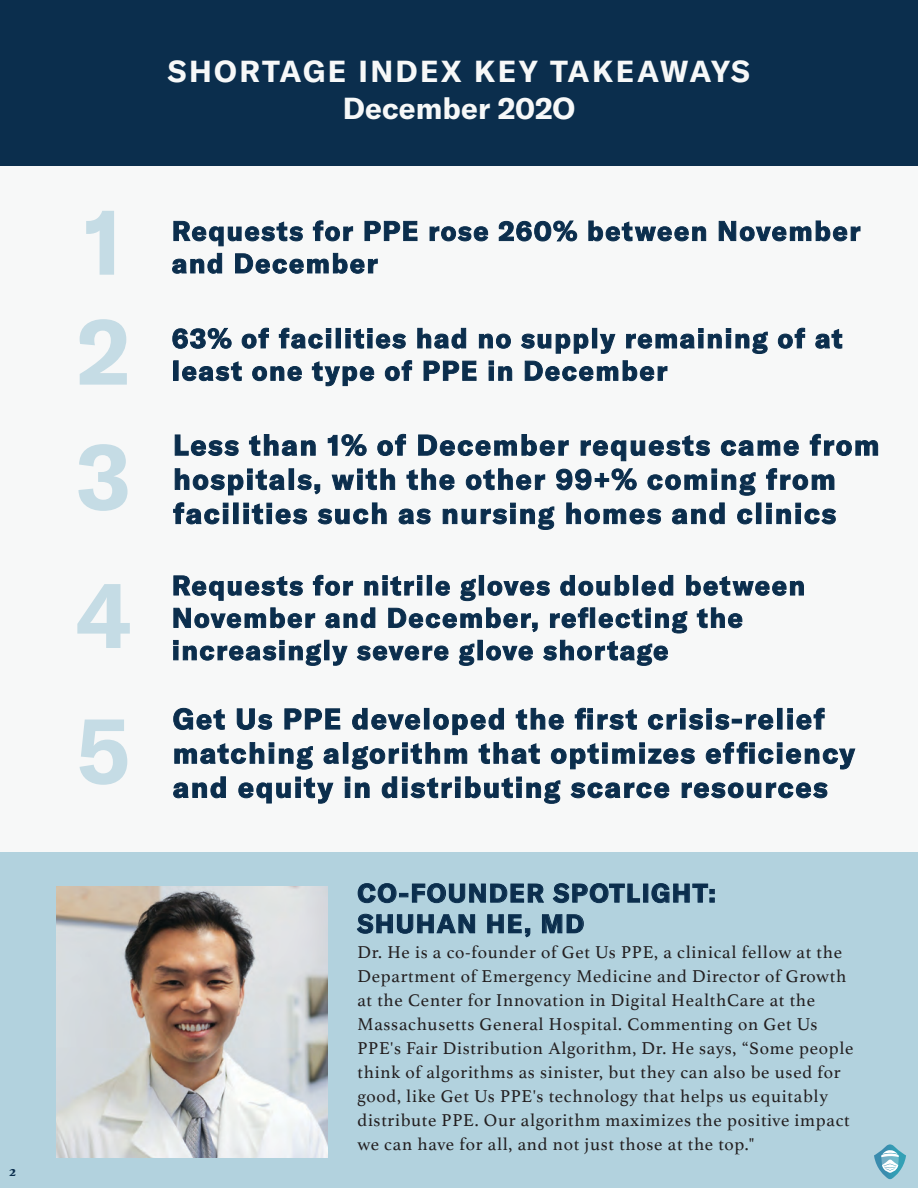
<style>
.page{position:relative;width:918px;height:1188px;background:#fff}
.page>*{position:absolute;margin:0;border:0;box-sizing:border-box;transform-origin:0 0}
.t1{font:700 90px/109.9px "GT America";color:#c5dce5}
.t2{font:700 30px/36.3px "GT America";letter-spacing:.03em;color:#f7f8f8;text-align:center}
.t3{font:700 25.5px/30.6px "GT America";letter-spacing:.06em;color:#0b2e4d}
.t4{font:18px/24px "Athelas";letter-spacing:.04em;color:#231f20}
.t5{font:700 15px "Athelas";color:#0b2e4d;scale:1.11 1}
</style>
<div class="page">
<div style="left:0;top:0;width:918px;height:1187px;background:#f7f8f8"></div>
<div style="left:0;top:0;width:918px;height:166px;background:#0b2e4d"></div>
<div style="left:0;top:852px;width:918px;height:336px;background:#b2d2de"></div>
<svg style="left:358px;top:883px;width:186px;height:20px"></svg>
<svg style="left:553px;top:883px;width:87px;height:20px"></svg>
<div style="left:643px;top:884px;width:5px;height:18px;border:1px solid #0b2e4d"></div>
<svg style="left:652px;top:883px;width:62px;height:20px"></svg>
<svg style="left:357px;top:913px;width:118px;height:21px"></svg>
<svg style="left:487px;top:914px;width:43px;height:23px"></svg>
<svg style="left:542px;top:914px;width:42px;height:20px"></svg>
<img style="left:57px;top:886px;width:270px;height:271px">
<svg style="left:874px;top:1144px;width:32px;height:35px"></svg>
<svg style="left:174px;top:221px;width:129px;height:25px"></svg>
<svg style="left:313px;top:220px;width:40px;height:21px"></svg>
<svg style="left:365px;top:221px;width:52px;height:20px"></svg>
<svg style="left:430px;top:226px;width:58px;height:15px"></svg>
<svg style="left:499px;top:221px;width:78px;height:20px"></svg>
<svg style="left:588px;top:221px;width:118px;height:20px"></svg>
<svg style="left:719px;top:221px;width:141px;height:21px"></svg>
<svg style="left:172px;top:253px;width:50px;height:21px"></svg>
<svg style="left:235px;top:253px;width:143px;height:21px"></svg>
<svg style="left:172px;top:328px;width:60px;height:21px"></svg>
<svg style="left:242px;top:328px;width:27px;height:21px"></svg>
<svg style="left:279px;top:328px;width:52px;height:21px"></svg>
<hr style="left:336px;top:328px;width:4px;height:20px;background:#0b2e4d">
<div style="left:336px;top:328px;width:5px;height:20px;border:1px solid #0b2e4d"></div>
<svg style="left:346px;top:328px;width:60px;height:21px"></svg>
<svg style="left:417px;top:328px;width:49px;height:21px"></svg>
<svg style="left:479px;top:334px;width:32px;height:15px"></svg>
<svg style="left:521px;top:334px;width:67px;height:20px"></svg>
<div style="left:592px;top:328px;width:5px;height:20px;background:#0b2e4d"></div>
<svg style="left:600px;top:334px;width:15px;height:20px"></svg>
<svg style="left:626px;top:328px;width:142px;height:26px"></svg>
<svg style="left:778px;top:328px;width:27px;height:21px"></svg>
<svg style="left:815px;top:329px;width:27px;height:20px"></svg>
<div style="left:174px;top:361px;width:4px;height:20px;border:1px solid #0b2e4d"></div>
<svg style="left:182px;top:361px;width:60px;height:20px"></svg>
<svg style="left:252px;top:366px;width:50px;height:15px"></svg>
<svg style="left:312px;top:361px;width:62px;height:25px"></svg>
<svg style="left:385px;top:360px;width:27px;height:21px"></svg>
<svg style="left:424px;top:361px;width:52px;height:20px"></svg>
<svg style="left:489px;top:361px;width:23px;height:20px"></svg>
<svg style="left:525px;top:360px;width:142px;height:21px"></svg>
<svg style="left:174px;top:575px;width:129px;height:26px"></svg>
<svg style="left:313px;top:575px;width:40px;height:21px"></svg>
<svg style="left:364px;top:575px;width:58px;height:21px"></svg>
<div style="left:427px;top:575px;width:5px;height:20px;background:#0b2e4d"></div>
<svg style="left:436px;top:581px;width:14px;height:15px"></svg>
<svg style="left:460px;top:579px;width:16px;height:22px"></svg>
<div style="left:479px;top:575px;width:5px;height:20px;background:#0b2e4d"></div>
<svg style="left:488px;top:581px;width:62px;height:15px"></svg>
<svg style="left:560px;top:575px;width:69px;height:21px"></svg>
<div style="left:633px;top:575px;width:5px;height:20px;background:#0b2e4d"></div>
<svg style="left:642px;top:575px;width:31px;height:21px"></svg>
<svg style="left:686px;top:575px;width:118px;height:21px"></svg>
<svg style="left:174px;top:607px;width:141px;height:21px"></svg>
<svg style="left:325px;top:607px;width:50px;height:21px"></svg>
<svg style="left:388px;top:607px;width:150px;height:25px"></svg>
<svg style="left:550px;top:607px;width:137px;height:26px"></svg>
<svg style="left:697px;top:607px;width:45px;height:21px"></svg>
<svg style="left:173px;top:640px;width:148px;height:26px"></svg>
<hr style="left:325px;top:640px;width:4px;height:20px;background:#0b2e4d">
<div style="left:324px;top:640px;width:5px;height:20px;border:1px solid #0b2e4d"></div>
<svg style="left:332px;top:646px;width:15px;height:20px"></svg>
<svg style="left:357px;top:646px;width:91px;height:15px"></svg>
<svg style="left:459px;top:644px;width:15px;height:22px"></svg>
<div style="left:478px;top:640px;width:4px;height:20px;border:1px solid #0b2e4d"></div>
<svg style="left:486px;top:646px;width:47px;height:15px"></svg>
<svg style="left:543px;top:640px;width:125px;height:26px"></svg>
<svg style="left:173px;top:708px;width:52px;height:22px"></svg>
<svg style="left:237px;top:708px;width:35px;height:22px"></svg>
<svg style="left:285px;top:708px;width:55px;height:21px"></svg>
<svg style="left:352px;top:708px;width:68px;height:22px"></svg>
<div style="left:424px;top:708px;width:5px;height:21px;background:#0b2e4d"></div>
<svg style="left:433px;top:708px;width:71px;height:27px"></svg>
<svg style="left:516px;top:708px;width:48px;height:22px"></svg>
<svg style="left:575px;top:708px;width:62px;height:22px"></svg>
<svg style="left:648px;top:708px;width:81px;height:22px"></svg>
<div style="left:732px;top:719px;width:10px;height:4px;border:1px solid #0b2e4d"></div>
<svg style="left:746px;top:714px;width:27px;height:16px"></svg>
<hr style="left:778px;top:708px;width:4px;height:21px;background:#0b2e4d">
<div style="left:777px;top:708px;width:5px;height:21px;border:1px solid #0b2e4d"></div>
<svg style="left:787px;top:708px;width:38px;height:22px"></svg>
<svg style="left:174px;top:742px;width:139px;height:28px"></svg>
<svg style="left:324px;top:748px;width:15px;height:16px"></svg>
<div style="left:343px;top:743px;width:5px;height:20px;background:#0b2e4d"></div>
<svg style="left:352px;top:742px;width:115px;height:28px"></svg>
<svg style="left:479px;top:742px;width:61px;height:22px"></svg>
<svg style="left:551px;top:742px;width:144px;height:27px"></svg>
<svg style="left:706px;top:742px;width:149px;height:27px"></svg>
<svg style="left:173px;top:776px;width:53px;height:22px"></svg>
<svg style="left:238px;top:777px;width:95px;height:27px"></svg>
<svg style="left:345px;top:777px;width:25px;height:21px"></svg>
<svg style="left:382px;top:776px;width:178px;height:28px"></svg>
<svg style="left:571px;top:783px;width:98px;height:15px"></svg>
<svg style="left:682px;top:783px;width:146px;height:15px"></svg>
<svg style="left:175px;top:435px;width:64px;height:21px"></svg>
<svg style="left:249px;top:434px;width:67px;height:22px"></svg>
<svg style="left:328px;top:434px;width:39px;height:22px"></svg>
<svg style="left:377px;top:434px;width:29px;height:22px"></svg>
<svg style="left:418px;top:434px;width:151px;height:22px"></svg>
<svg style="left:581px;top:435px;width:129px;height:26px"></svg>
<svg style="left:721px;top:440px;width:78px;height:16px"></svg>
<svg style="left:810px;top:434px;width:68px;height:22px"></svg>
<svg style="left:175px;top:468px;width:110px;height:27px"></svg>
<div style="left:289px;top:469px;width:5px;height:20px;background:#0b2e4d"></div>
<svg style="left:297px;top:474px;width:23px;height:20px"></svg>
<svg style="left:332px;top:468px;width:63px;height:22px"></svg>
<svg style="left:407px;top:468px;width:47px;height:22px"></svg>
<svg style="left:466px;top:468px;width:79px;height:22px"></svg>
<svg style="left:556px;top:468px;width:81px;height:22px"></svg>
<svg style="left:647px;top:469px;width:109px;height:27px"></svg>
<svg style="left:766px;top:468px;width:68px;height:22px"></svg>
<svg style="left:173px;top:502px;width:55px;height:22px"></svg>
<hr style="left:234px;top:503px;width:4px;height:21px;background:#0b2e4d">
<div style="left:233px;top:503px;width:5px;height:21px;border:1px solid #0b2e4d"></div>
<svg style="left:243px;top:503px;width:64px;height:21px"></svg>
<svg style="left:318px;top:503px;width:69px;height:21px"></svg>
<svg style="left:399px;top:509px;width:32px;height:15px"></svg>
<svg style="left:443px;top:503px;width:111px;height:27px"></svg>
<svg style="left:566px;top:503px;width:95px;height:21px"></svg>
<svg style="left:672px;top:503px;width:53px;height:21px"></svg>
<svg style="left:737px;top:509px;width:15px;height:15px"></svg>
<div style="left:756px;top:503px;width:5px;height:21px;background:#0b2e4d"></div>
<svg style="left:766px;top:503px;width:70px;height:21px"></svg>
<p class="t5" style="left:9px;top:1159px;width:8px">2</p>
<h1 class="t1" style="left:77px;top:187px;width:54px">1<br>2</h1>
<h1 class="t1" style="left:77px;top:421px;width:56px">3</h1>
<h1 class="t1" style="left:76px;top:547px;width:56px;line-height:135.4px">4<br>5</h1>
<h2 class="t2" style="left:168px;top:53px;width:584px">SHORTAGE INDEX KEY TAKEAWAYS<br>December 202O</h2>
<h3 class="t3" style="left:357px;top:878px;width:360px">CO-FOUNDER SPOTLIGHT:<br>SHUHAN HE, MD</h3>
<p class="t4" style="left:357px;top:940px;width:498px">Dr. He is a co-founder of Get Us PPE, a clinical fellow at the Department of Emergency Medicine and Director of Growth at the Center for Innovation in Digital HealthCare at the Massachusetts General Hospital. Commenting on Get Us PPE's Fair Distribution Algorithm, Dr. He says, “Some people think of algorithms as sinister, but they can also be used for good, like Get Us PPE's technology that helps us equitably distribute PPE. Our algorithm maximizes the positive impact we can have for all, and not just those at the top."</p>
</div>
